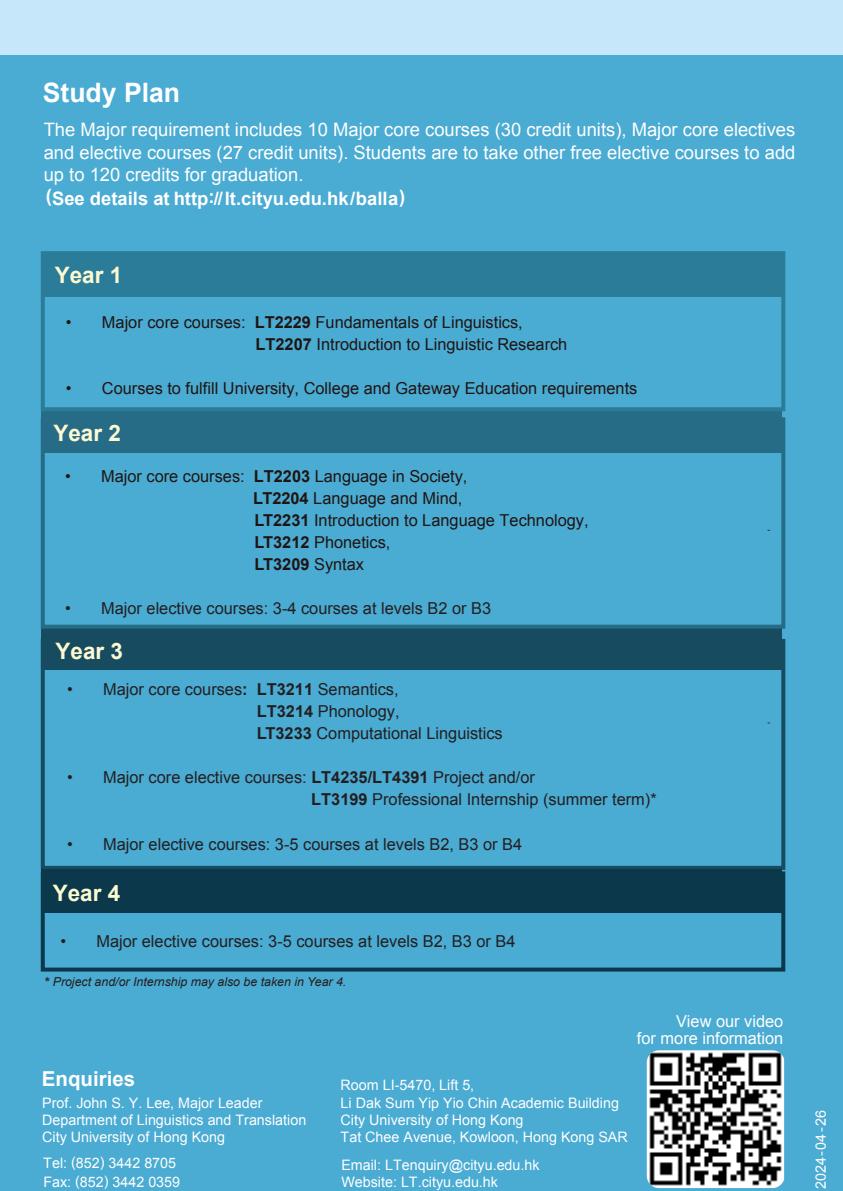
<style>
.page{position:relative;width:843px;height:1191px;background:#fff}
.page>*{position:absolute;margin:0;border:0;box-sizing:border-box;transform-origin:0 0}
.t1{font:700 26.8px "Arial";color:#fff}
.t2{font:700 22.6px "Arial";color:#fdfad2}
.t3{font:700 20.6px "Arial";color:#fff}
.t4{font:18.6px/22.2px "Arial";color:#fff;text-align:justify}
.t5{font:700 18.6px "Arial";color:#fff}
.t6{font:16.4px/22px "Arial";color:#231f20}
.t7{font:16.4px/22px "Arial";color:#201512}
.t8{font:16.4px/16.4px "Arial";color:#fff;text-align:right}
.t9{font:14.4px/17.2px "Arial";color:#fff}
.t10{font:14.2px "Arial";color:#fff}
.t11{font:italic 12.4px "Arial";color:#231f20}
.s1{font-weight:700}
.s2{font-weight:700;font-style:normal}
</style>
<div class="page">
<div style="left:0;top:20px;width:842px;height:1171px;background:#4aabd3"></div>
<div style="left:0;top:0;width:842px;height:55px;background:#c5e7f9"></div>
<div style="left:41px;top:626px;width:740px;height:44px;background:#174c60"></div>
<div style="left:41px;top:639px;width:744px;height:231px;border:4px solid #174c60"></div>
<div style="left:41px;top:869px;width:740px;height:43px;background:#0b394b"></div>
<div style="left:41px;top:871px;width:744px;height:100px;border:4px solid #0b394b"></div>
<div style="left:41px;top:417px;width:744px;height:211px;border:4px solid #276c87"></div>
<div style="left:41px;top:409px;width:740px;height:43px;background:#276c87"></div>
<div style="left:43px;top:253px;width:740px;height:43px;background:#2b7c99"></div>
<div style="left:41px;top:251px;width:744px;height:160px;border:4px solid #2b7c99"></div>
<img style="left:646px;top:1050px;width:137px;height:138px">
<h1 class="t1" style="left:43px;top:75px;width:139px">Study Plan</h1>
<p class="t4" style="left:44px;top:119px;width:753px">The Major requirement includes 10 Major core courses (30 credit units), Major core electives and elective courses (27 credit units). Students are to take other free elective courses to add up to 120 credits for graduation.</p>
<p class="t5" style="left:46px;top:186px;width:361px">(See details at http://lt.cityu.edu.hk/balla)</p>
<h2 class="t2" style="left:55px;top:260px;width:69px">Year 1</h2>
<p class="t7" style="left:255px;top:311px;width:313px;text-indent:-189px">• Major core courses: <span class="s1">LT2229</span> Fundamentals of Linguistics,<br><span class="s1">LT2207</span> Introduction to Linguistic Research</p>
<p class="t7" style="left:66px;top:377px;width:572px">• Courses to fulfill University, College and Gateway Education requirements</p>
<h2 class="t2" style="left:53px;top:418px;width:69px">Year 2</h2>
<p class="t7" style="left:253px;top:465px;width:337px;text-indent:-188px">• Major core courses: <span class="s1">LT2203</span> Language in Society,<br><span class="s1">LT2204</span> Language and Mind,<br><span class="s1">LT2231</span> Introduction to Language Technology,<br><span class="s1">LT3212</span> Phonetics,<br><span class="s1">LT3209</span> Syntax</p>
<p class="t6" style="left:65px;top:597px;width:427px">• Major elective courses: 3-4 courses at levels B2 or B3</p>
<h2 class="t2" style="left:56px;top:636px;width:69px">Year 3</h2>
<p class="t6" style="left:257px;top:679px;width:247px;text-indent:-190px">• Major core courses<span class="s1">: LT3211</span> Semantics,<br><span class="s1">LT3214</span> Phonology,<br><span class="s1">LT3233</span> Computational Linguistics</p>
<p class="t6" style="left:311px;top:767px;width:347px;text-indent:-244px">• Major core elective courses: <span class="s1">LT4235/LT4391</span> Project and/or<br><span class="s1">LT3199</span> Professional Internship (summer term)*</p>
<p class="t6" style="left:67px;top:833px;width:456px">• Major elective courses: 3-5 courses at levels B2, B3 or B4</p>
<h2 class="t2" style="left:53px;top:878px;width:69px">Year 4</h2>
<p class="t6" style="left:60px;top:930px;width:456px">• Major elective courses: 3-5 courses at levels B2, B3 or B4</p>
<p class="t11" style="left:45px;top:973px;width:302px"><span class="s2">*</span> Project and/or Internship may also be taken in Year 4.</p>
<p class="t8" style="left:636px;top:1013px;width:148px">View our video<br>for more information</p>
<p class="t3" style="left:42px;top:1065px;width:95px">Enquiries</p>
<p class="t9" style="left:42px;top:1094px;width:265px">Prof. John S. Y. Lee, Major Leader<br>Department of Linguistics and Translation<br>City University of Hong Kong</p>
<p class="t9" style="left:43px;top:1154px;width:138px;line-height:18.6px">Tel: (852) 3442 8705<br>Fax: (852) 3442 0359</p>
<p class="t9" style="left:340px;top:1076px;width:288px">Room LI-5470, Lift 5,<br>Li Dak Sum Yip Yio Chin Academic Building<br>City University of Hong Kong<br>Tat Chee Avenue, Kowloon, Hong Kong SAR</p>
<p class="t9" style="left:341px;top:1156px;width:200px">Email: LTenquiry@cityu.edu.hk<br>Website: LT.cityu.edu.hk</p>
<p class="t10" style="left:811px;top:1189px;width:81px;rotate:-90deg">2024-04-26</p>
</div>
